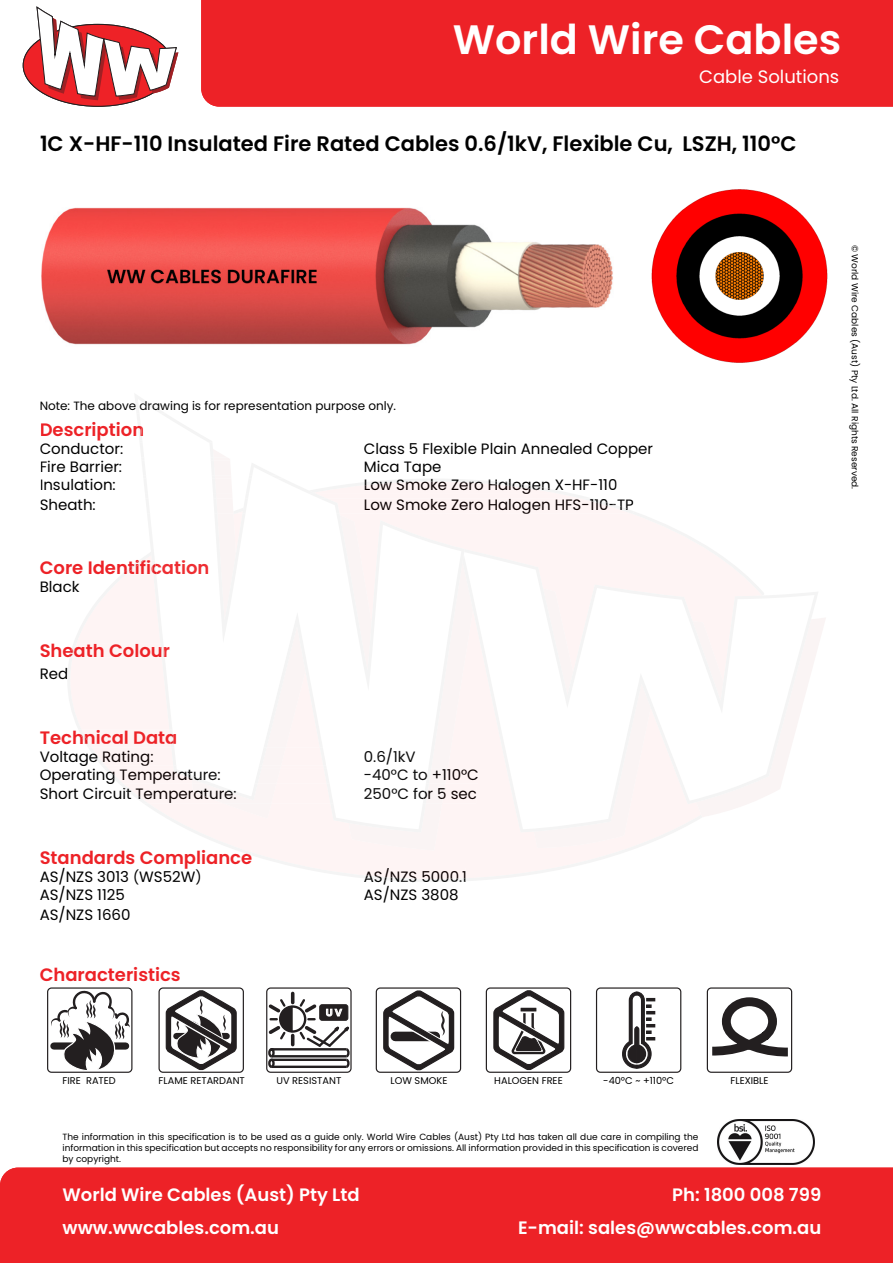
<style>
.page{position:relative;width:893px;height:1263px;background:#fff}
.page>*{position:absolute;margin:0;border:0;box-sizing:border-box;transform-origin:0 0}
.t1{font:600 41.1px "Poppins";color:#fff}
.t2{font:600 21px "Poppins";color:#000}
.t3{font:600 18px "Poppins";color:#fff}
.t4{font:600 18px "Poppins";color:#e32227}
.t5{font:600 18px "Poppins";color:#ed2227}
.t6{font:18px "Poppins";color:#fff}
.t7{font:15px/18px "Poppins";color:#000}
.t8{font:15px "Poppins";color:#020202}
.t9{font:15px "Poppins";color:#0c0202}
.t10{font:12px "Poppins";color:#000}
.t11{font:9.75px "Poppins";color:#000}
.t12{font:600 9.75px "Poppins";color:#fff}
.t13{font:9px/10.8px "Poppins";color:#000;text-align:justify}
.s1{color:#020202}
.s2{color:#e32227}
.s3{color:#000}
.s4{font-size:13.5px}
</style>
<div class="page">
<div style="left:47px;top:987px;width:85px;height:86px;border:1px solid #231f20;border-radius:4px"></div>
<svg style="left:51px;top:989px;width:80px;height:82px"></svg>
<div style="left:158px;top:987px;width:86px;height:86px;border:1px solid #231f20;border-radius:4px"></div>
<svg style="left:165px;top:990px;width:72px;height:81px"></svg>
<div style="left:266px;top:987px;width:85px;height:86px;border:1px solid #231f20;border-radius:4px"></div>
<svg style="left:266px;top:993px;width:85px;height:76px"></svg>
<div style="left:376px;top:987px;width:85px;height:86px;border:1px solid #231f20;border-radius:4px"></div>
<svg style="left:381px;top:990px;width:74px;height:82px"></svg>
<div style="left:486px;top:987px;width:85px;height:86px;border:1px solid #231f20;border-radius:4px"></div>
<svg style="left:493px;top:990px;width:72px;height:81px"></svg>
<div style="left:596px;top:987px;width:85px;height:86px;border:1px solid #231f20;border-radius:4px"></div>
<svg style="left:622px;top:991px;width:33px;height:78px"></svg>
<div style="left:706px;top:987px;width:86px;height:86px;border:1px solid #231f20;border-radius:4px"></div>
<svg style="left:706px;top:993px;width:87px;height:69px"></svg>
<img style="left:41px;top:52px;width:548px;height:343px">
<img style="left:589px;top:244px;width:24px;height:64px">
<img style="left:41px;top:131px;width:548px;height:24px">
<img style="left:651px;top:189px;width:177px;height:174px">
<svg style="left:68px;top:660px;width:567px;height:221px"></svg>
<svg style="left:299px;top:868px;width:166px;height:14px"></svg>
<img style="left:580px;top:499px;width:53px;height:15px">
<svg style="left:534px;top:618px;width:291px;height:230px"></svg>
<svg style="left:478px;top:552px;width:340px;height:280px"></svg>
<svg style="left:135px;top:395px;width:10px;height:6px"></svg>
<img style="left:137px;top:422px;width:5px;height:19px">
<img style="left:139px;top:442px;width:5px;height:16px">
<img style="left:141px;top:460px;width:5px;height:16px">
<img style="left:143px;top:478px;width:5px;height:16px">
<img style="left:145px;top:499px;width:5px;height:15px">
<svg style="left:70px;top:549px;width:408px;height:306px"></svg>
<img style="left:236px;top:476px;width:184px;height:76px">
<img style="left:249px;top:463px;width:29px;height:13px">
<img style="left:246px;top:478px;width:70px;height:16px">
<img style="left:242px;top:499px;width:97px;height:15px">
<img style="left:160px;top:414px;width:60px;height:138px">
<img style="left:208px;top:442px;width:5px;height:16px">
<img style="left:717px;top:1119px;width:97px;height:46px">
<div style="left:0;top:1168px;width:892px;height:95px;background:#ed2227"></div>
<div style="left:201px;top:0;width:691px;height:107px;background:#ed2227"></div>
<svg style="left:22px;top:6px;width:156px;height:101px"></svg>
<h1 class="t1" style="left:453px;top:15px;width:390px">World Wire Cables</h1>
<h3 class="t6" style="left:699px;top:66px;width:142px">Cable Solutions</h3>
<h2 class="t2" style="left:40px;top:131px;width:758px">1C X-HF-110 Insulated Fire Rated Cables 0.6/1kV, Flexible Cu, LSZH, 110°C</h2>
<h3 class="t10" style="left:40px;top:399px;width:358px">Note: The ab<span class="s1">ove drawi</span>ng is for representation purpose only.</h3>
<h3 class="t5" style="left:40px;top:419px;width:106px">Descriptio<span class="s2">n</span></h3>
<h3 class="t7" style="left:40px;top:440px;width:85px">Conductor:</h3>
<h3 class="t7" style="left:364px;top:440px;width:291px">Class 5 Flexible Plain Annealed Copper</h3>
<h3 class="t7" style="left:40px;top:458px;width:84px">Fire Barrier:</h3>
<h3 class="t7" style="left:364px;top:458px;width:79px">Mica Tape</h3>
<h3 class="t7" style="left:40px;top:476px;width:78px">Insulation:</h3>
<h3 class="t8" style="left:364px;top:476px;width:255px">Low Smoke Zero Halogen X-H<span class="s3">F-110</span></h3>
<h3 class="t7" style="left:40px;top:496px;width:58px">Sheath:</h3>
<h3 class="t9" style="left:364px;top:495px;width:271px">Low Smoke Zero Halogen HF<span class="s1">S-110-TP</span></h3>
<h3 class="t4" style="left:40px;top:557px;width:171px">Core Identification</h3>
<h3 class="t7" style="left:40px;top:578px;width:41px">Black</h3>
<h3 class="t4" style="left:40px;top:640px;width:132px">Sheath Colour</h3>
<h3 class="t7" style="left:40px;top:665px;width:30px">Red</h3>
<h3 class="t4" style="left:40px;top:727px;width:139px">Technical Data</h3>
<h3 class="t8" style="left:40px;top:747px;width:115px">Voltage Rating:</h3>
<h3 class="t8" style="left:364px;top:747px;width:53px">0.6/1kV</h3>
<h3 class="t8" style="left:40px;top:765px;width:183px">Operating Temperature:</h3>
<h3 class="t8" style="left:364px;top:765px;width:116px">-40°C to +110°C</h3>
<h3 class="t8" style="left:40px;top:785px;width:198px">Short Circuit Temperature:</h3>
<h3 class="t8" style="left:364px;top:785px;width:114px">250°C for 5 sec</h3>
<h3 class="t4" style="left:40px;top:847px;width:214px">Standards Compliance</h3>
<h3 class="t7" style="left:40px;top:868px;width:163px">AS/NZS 3013 <span class="s4">(</span>WS52W<span class="s4">)<br></span>AS/NZS 1125</h3>
<h3 class="t7" style="left:40px;top:906px;width:92px">AS/NZS 1660</h3>
<h3 class="t5" style="left:40px;top:964px;width:143px">Characteristics</h3>
<p class="t11" style="left:62px;top:1075px;width:55px">FIRE RATED</p>
<p class="t11" style="left:158px;top:1075px;width:88px">FLAME RETARDANT</p>
<h3 class="t8" style="left:364px;top:868px;width:105px">AS/NZS 5000.1</h3>
<h3 class="t7" style="left:364px;top:886px;width:96px">AS/NZS 3808</h3>
<p class="t12" style="left:326px;top:1007px;width:18px">U V</p>
<p class="t11" style="left:276px;top:1075px;width:66px">UV RESISTANT</p>
<p class="t11" style="left:390px;top:1075px;width:58px">LOW SMOKE</p>
<p class="t11" style="left:494px;top:1075px;width:70px">HALOGEN FREE</p>
<p class="t11" style="left:603px;top:1075px;width:72px">-40ºC ~ +110ºC</p>
<p class="t11" style="left:730px;top:1075px;width:39px">FLEXIBLE</p>
<p class="t13" style="left:62px;top:1132px;width:637px">The information in this specification is to be used as a guide only. World Wire Cables (Aust) Pty Ltd has taken all due care in compiling the information in this specification but accepts no responsibility for any errors or omissions. All information provided in this specification is covered by copyright.</p>
<h3 class="t3" style="left:62px;top:1184px;width:299px">World Wire Cables (Aust) Pty Ltd</h3>
<h3 class="t3" style="left:672px;top:1184px;width:151px">Ph: 1800 008 799</h3>
<h3 class="t3" style="left:62px;top:1217px;width:218px">www.wwcables.com.au</h3>
<h3 class="t3" style="left:518px;top:1217px;width:305px">E-mail: sales@wwcables.com.au</h3>
<p class="t13" style="left:860px;top:245px;width:246px;rotate:90deg">© World Wire Cables (Aust) Pty Ltd. All Rights Reserved.</p>
</div>
